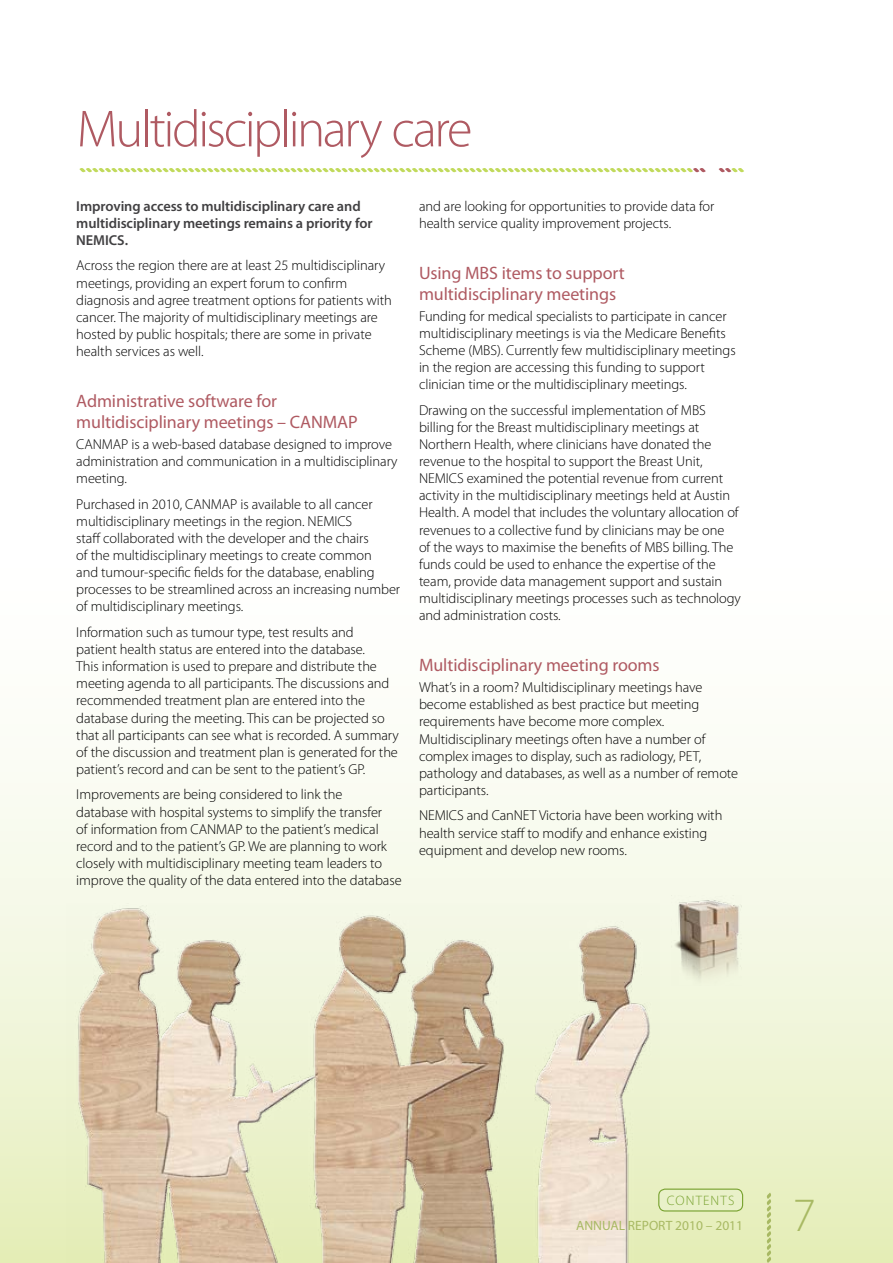
<style>
.page{position:relative;width:893px;height:1263px;background:#fff}
.page>*{position:absolute;margin:0;border:0;box-sizing:border-box;transform-origin:0 0}
.t1{font:300 52.5px "Myriad Pro";letter-spacing:-.045em;color:#af5a62}
.t2{font:300 48px "Myriad Pro";color:#a8b963}
.t3{font:18px/21px "Myriad Pro";letter-spacing:-.005em;color:#af5a62}
.t4{font:300 14.4px/17.1px "Myriad Pro";letter-spacing:-.005em;color:#000}
.t5{font:600 14.4px/17.1px "Myriad Pro";letter-spacing:-.005em;color:#414042}
.t6{font:300 13.65px "Myriad Pro";letter-spacing:.085em;color:#78a22f}
.t7{font:13.5px "Myriad Pro";color:#a8b963}
</style>
<div class="page">
<div style="left:0;top:0;width:893px;height:1263px;background:linear-gradient(to bottom,#fff,#edf3d0)"></div>
<svg style="left:719px;top:168px;width:25px;height:5px"></svg>
<svg style="left:79px;top:168px;width:627px;height:5px"></svg>
<img style="left:672px;top:895px;width:70px;height:90px">
<img style="left:66px;top:904px;width:593px;height:359px">
<div style="left:659px;top:1189px;width:84px;height:22px;background:#e9f1c9;border-radius:6px"></div>
<div style="left:658px;top:1188px;width:85px;height:23px;border:1px solid #78a22f;border-radius:6px"></div>
<svg style="left:766px;top:1192px;width:5px;height:71px"></svg>
<h1 class="t1" style="left:77px;top:97px;width:397px">Multidisciplinary care</h1>
<p class="t5" style="left:76px;top:197px;width:298px">Improving access to multidisciplinary care and multidisciplinary meetings remains a priority for<br>NEMICS.</p>
<p class="t4" style="left:76px;top:257px;width:317px">Across the region there are at least 25 multidisciplinary meetings, providing an expert forum to confirm diagnosis and agree treatment options for patients with cancer. The majority of multidisciplinary meetings are hosted by public hospitals; there are some in private health services as well.</p>
<p class="t3" style="left:76px;top:390px;width:283px">Administrative software for multidisciplinary meetings – CANMAP</p>
<p class="t4" style="left:76px;top:436px;width:323px">CANMAP is a web-based database designed to improve administration and communication in a multidisciplinary meeting.</p>
<p class="t4" style="left:76px;top:495px;width:325px">Purchased in 2010, CANMAP is available to all cancer multidisciplinary meetings in the region. NEMICS<br>staff collaborated with the developer and the chairs<br>of the multidisciplinary meetings to create common<br>and tumour-specific fields for the database, enabling processes to be streamlined across an increasing number of multidisciplinary meetings.</p>
<p class="t4" style="left:76px;top:624px;width:324px">Information such as tumour type, test results and<br>patient health status are entered into the database.<br>This information is used to prepare and distribute the meeting agenda to all participants. The discussions and recommended treatment plan are entered into the database during the meeting. This can be projected so that all participants can see what is recorded. A summary of the discussion and treatment plan is generated for the patient’s record and can be sent to the patient’s GP.</p>
<p class="t4" style="left:76px;top:786px;width:327px">Improvements are being considered to link the<br>database with hospital systems to simplify the transfer<br>of information from CANMAP to the patient’s medical record and to the patient’s GP. We are planning to work closely with multidisciplinary meeting team leaders to improve the quality of the data entered into the database</p>
<p class="t4" style="left:419px;top:197px;width:297px">and are looking for opportunities to provide data for health service quality improvement projects.</p>
<p class="t3" style="left:419px;top:262px;width:207px">Using MBS items to support multidisciplinary meetings</p>
<p class="t4" style="left:419px;top:307px;width:318px">Funding for medical specialists to participate in cancer multidisciplinary meetings is via the Medicare Benefits Scheme (MBS). Currently few multidisciplinary meetings in the region are accessing this funding to support clinician time or the multidisciplinary meetings.</p>
<p class="t4" style="left:419px;top:401px;width:323px">Drawing on the successful implementation of MBS billing for the Breast multidisciplinary meetings at Northern Health, where clinicians have donated the revenue to the hospital to support the Breast Unit, NEMICS examined the potential revenue from current activity in the multidisciplinary meetings held at Austin Health. A model that includes the voluntary allocation of revenues to a collective fund by clinicians may be one<br>of the ways to maximise the benefits of MBS billing. The funds could be used to enhance the expertise of the team, provide data management support and sustain multidisciplinary meetings processes such as technology and administration costs.</p>
<p class="t3" style="left:419px;top:654px;width:242px">Multidisciplinary meeting rooms</p>
<p class="t4" style="left:419px;top:679px;width:321px">What’s in a room? Multidisciplinary meetings have become established as best practice but meeting requirements have become more complex.<br>Multidisciplinary meetings often have a number of complex images to display, such as radiology, PET, pathology and databases, as well as a number of remote participants.</p>
<p class="t4" style="left:419px;top:807px;width:305px">NEMICS and CanNET Victoria have been working with health service staff to modify and enhance existing equipment and develop new rooms.</p>
<p class="t6" style="left:667px;top:1192px;width:69px">CONTENTS</p>
<p class="t7" style="left:576px;top:1217px;width:169px">ANNUAL REPORT 2010 – 2011</p>
<h2 class="t2" style="left:793px;top:1186px;width:25px">7</h2>
</div>
